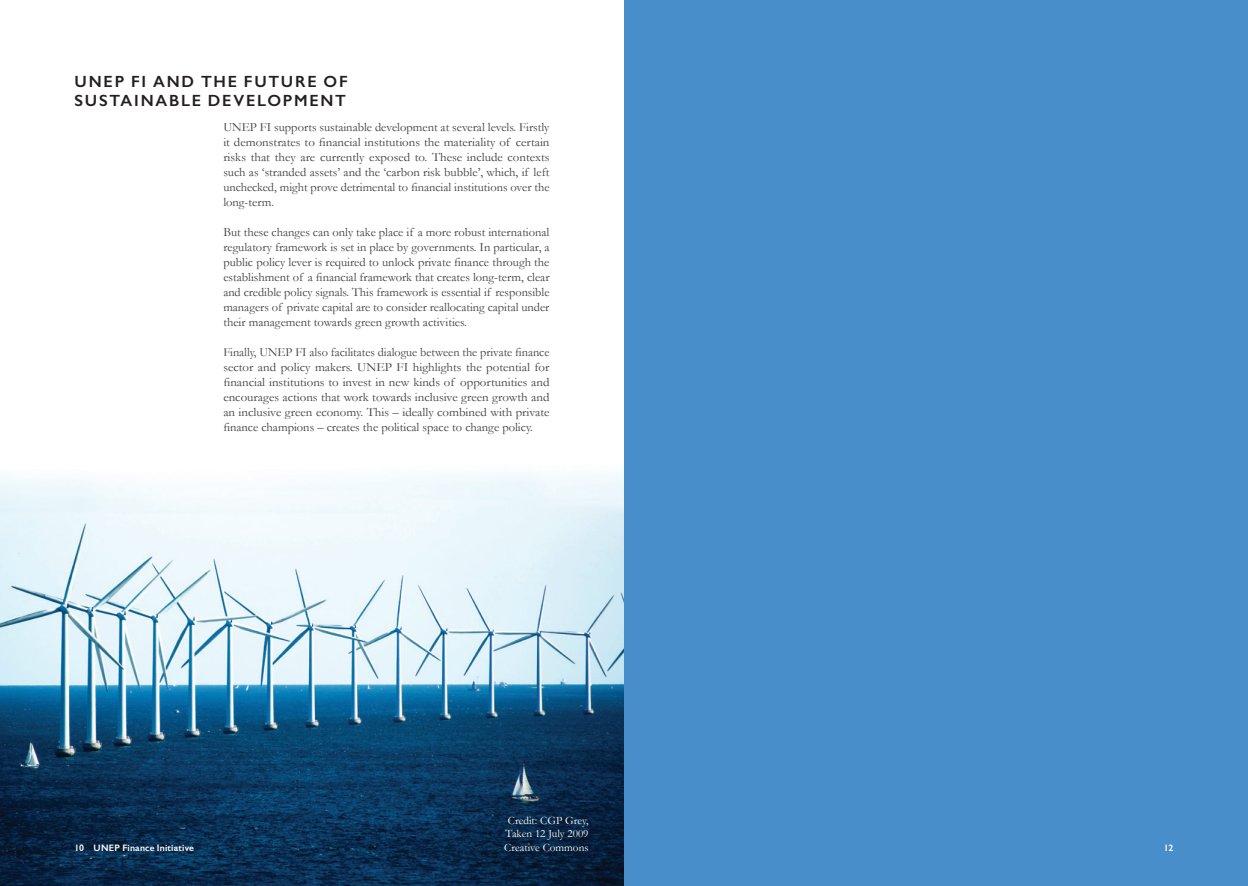
<style>
.page{position:relative;width:1248px;height:886px;background:#fff}
.page>*{position:absolute;margin:0;border:0;box-sizing:border-box;transform-origin:0 0}
.Heading_1{font:600 16.25px/18.8px "Gill Sans";letter-spacing:.11em;color:#231f20}
.Body_first{font:12.5px/15px "Garamond";color:#3e3e3f;text-align:justify}
.t1{font:11.25px "Garamond";color:#fff}
.LH_Footer{font:600 9.38px "Gill Sans";letter-spacing:.02em;color:#fff}
.RH_Footer{font:600 9.38px "Gill Sans";color:#fff}
</style>
<div class="page">
<img style="left:0;top:473px;width:624px;height:413px">
<div style="left:624px;top:0;width:623px;height:886px;background:#488ecb"></div>
<p class="Heading_1" style="left:74px;top:72px;width:275px">UNEP FI AND THE FUTURE OF<br>SUSTAINABLE DEVELOPMENT</p>
<p class="Body_first" style="left:223px;top:120px;width:327px">UNEP FI supports sustainable development at several levels. Firstly it demonstrates to financial institutions the materiality of certain risks that they are currently exposed to. These include contexts such as ‘stranded assets’ and the ‘carbon risk bubble’, which, if left unchecked, might prove detrimental to financial institutions over the long-term.</p>
<p class="Body_first" style="left:223px;top:225px;width:327px">But these changes can only take place if a more robust international regulatory framework is set in place by governments. In particular, a public policy lever is required to unlock private finance through the establishment of a financial framework that creates long-term, clear and credible policy signals. This framework is essential if responsible managers of private capital are to consider reallocating capital under their management towards green growth activities.</p>
<p class="Body_first" style="left:223px;top:345px;width:328px">Finally, UNEP FI also facilitates dialogue between the private finance sector and policy makers. UNEP FI highlights the potential for financial institutions to invest in new kinds of opportunities and encourages actions that work towards inclusive green growth and an inclusive green economy. This – ideally combined with private finance champions – creates the political space to change policy.</p>
<p class="t1" style="left:508px;top:813px;width:82px">Credit: CGP Grey,</p>
<p class="t1" style="left:505px;top:827px;width:84px">Taken 12 July 2009</p>
<p class="LH_Footer" style="left:74px;top:842px;width:121px">10 UNEP Finance Initiative</p>
<p class="t1" style="left:504px;top:840px;width:86px">Creative Commons</p>
<p class="RH_Footer" style="left:1163px;top:842px;width:11px">12</p>
</div>
